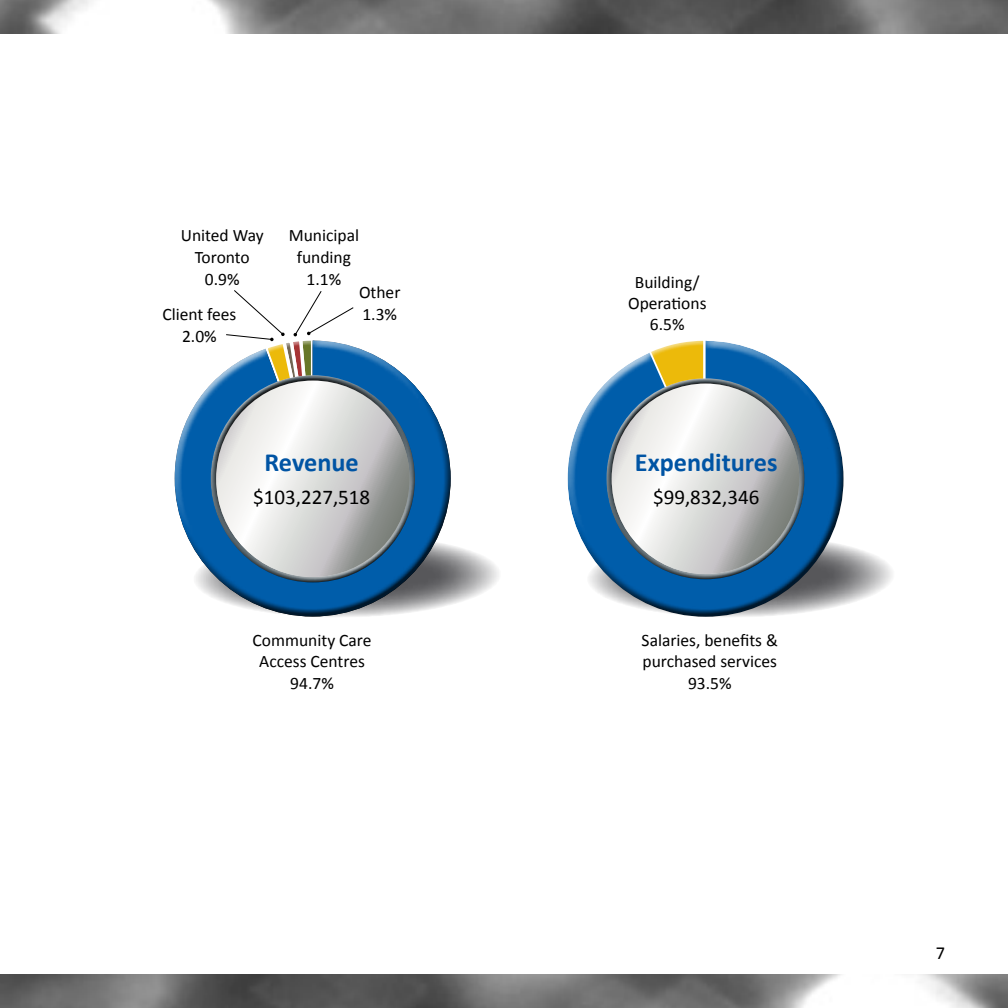
<style>
.page{position:relative;width:1008px;height:1008px;background:#fff}
.page>*{position:absolute;margin:0;border:0;box-sizing:border-box;transform-origin:0 0}
.t1{font:700 26.25px "Calibri";color:#0054a4}
.t2{font:21px "Calibri";color:#000}
.t3{font:18.38px "Calibri";color:#000}
.t4{font:17.5px/22.1px "Calibri";color:#000;text-align:center}
</style>
<div class="page">
<img style="left:0;top:0;width:1008px;height:33px">
<img style="left:0;top:975px;width:1008px;height:33px">
<svg style="left:454px;top:546px;width:45px;height:58px"></svg>
<svg style="left:852px;top:547px;width:40px;height:55px"></svg>
<div style="left:565px;top:333px;width:265px;height:214px;background:#fff;opacity:.75"></div>
<div style="left:573px;top:385px;width:279px;height:233px;background:#000;opacity:.75"></div>
<div style="left:603px;top:375px;width:199px;height:202px;background:#fff;opacity:.75"></div>
<div style="left:609px;top:381px;width:197px;height:199px;background:#000;opacity:.75"></div>
<div style="left:179px;top:384px;width:275px;height:238px;background:#000;opacity:.75"></div>
<div style="left:209px;top:372px;width:203px;height:208px;background:#fff;opacity:.75"></div>
<div style="left:214px;top:378px;width:201px;height:206px;background:#000;opacity:.75"></div>
<svg style="left:225px;top:290px;width:129px;height:191px"></svg>
<p class="t4" style="left:181px;top:224px;width:84px">United Way<br>Toronto<br>0.9%</p>
<p class="t4" style="left:162px;top:302px;width:76px">Client fees<br>2.0%</p>
<p class="t4" style="left:289px;top:224px;width:72px">Municipal funding<br>1.1%</p>
<p class="t4" style="left:359px;top:281px;width:43px;text-align:left">Other<br>1.3%</p>
<h1 class="t1" style="left:265px;top:446px;width:96px">Revenue</h1>
<p class="t2" style="left:253px;top:484px;width:118px">$103,227,518</p>
<p class="t4" style="left:253px;top:629px;width:120px;line-height:21.5px">Community Care<br>Access Centres<br>94.7%</p>
<p class="t4" style="left:628px;top:271px;width:80px;line-height:21px">Building/<br>Operations<br>6.5%</p>
<h1 class="t1" style="left:635px;top:446px;width:144px">Expenditures</h1>
<p class="t2" style="left:653px;top:484px;width:108px">$99,832,346</p>
<p class="t4" style="left:642px;top:629px;width:138px;line-height:21.5px">Salaries, benefits &amp; purchased services<br>93.5%</p>
<p class="t3" style="left:936px;top:941px;width:11px">7</p>
</div>
